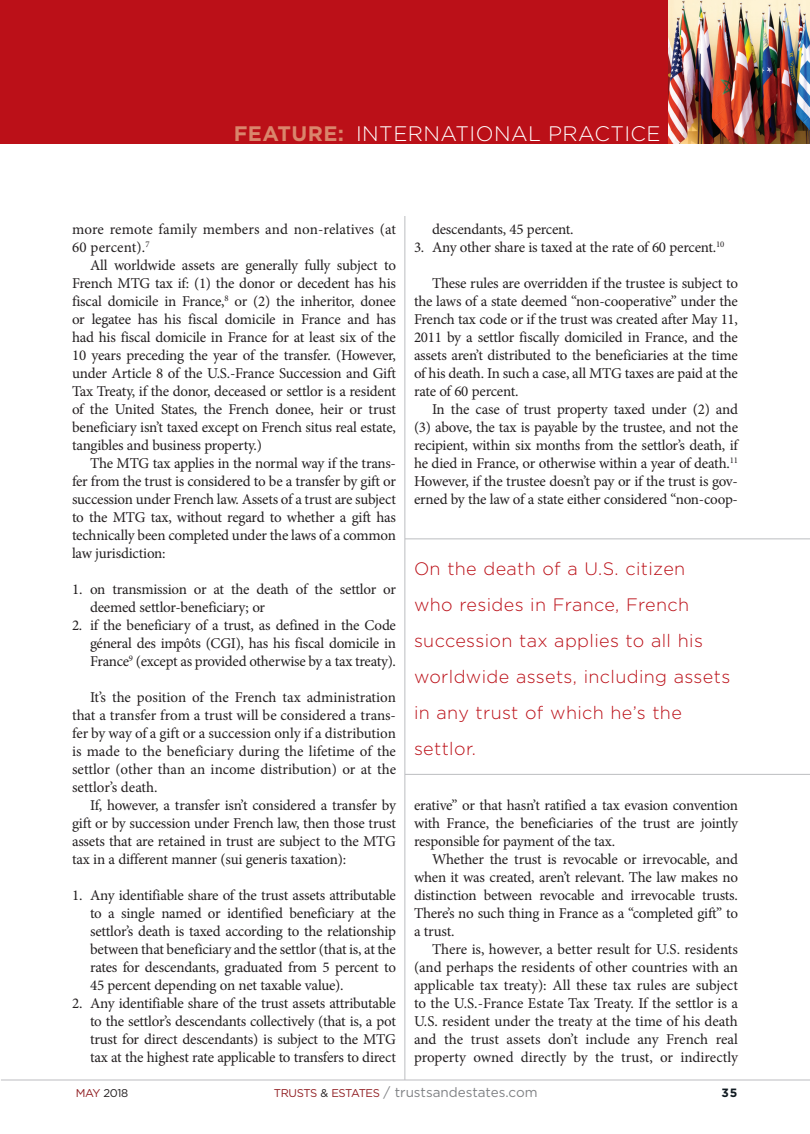
<style>
.page{position:relative;width:810px;height:1134px;background:#fff}
.page>*{position:absolute;margin:0;border:0;box-sizing:border-box;transform-origin:0 0}
.t1{font:300 21px "Gotham";letter-spacing:.02em;color:#fff}
.Callout{font:300 18px/36px "Gotham";letter-spacing:.02em;color:#bb1018}
.BODY__Minion{font:15px/18px "Minion Pro";letter-spacing:-.015em;color:#231f20;text-align:justify}
.body_bulletted{font:15px/18px "Minion Pro";letter-spacing:-.015em;color:#231f20;text-align:justify}
.BODY__Minion-2{font:15px/18px "Minion Pro";letter-spacing:.005em;color:#231f20}
.t2{font:13.5px "Gotham";color:#808285}
.t3{font:700 12px "Gotham";color:#101a21}
.t4{font:11.25px "Gotham";letter-spacing:-.03em;color:#231f20}
.s1{font-weight:700;color:#da856c}
.s2{color:#911f23}
.s3{font-size:11.25px;color:#911f23}
.s4{font-size:11.25px;color:#231f20}
</style>
<div class="page">
<div style="left:0;top:0;width:810px;height:144px;background:#bb1018"></div>
<img style="left:668px;top:0;width:142px;height:144px">
<hr style="left:1px;top:1080px;width:809px;height:1px;background:#bcbdc0">
<hr style="left:405px;top:216px;width:1px;height:864px;background:#bcbdc0">
<hr style="left:405px;top:774px;width:405px;height:1px;background:#bcbdc0">
<hr style="left:405px;top:538px;width:405px;height:1px;background:#bcbdc0">
<p class="t1" style="left:234px;top:121px;width:428px"><span class="s1">FEATURE:</span> INTERNATIONAL PRACTICE</p>
<p class="BODY__Minion-2" style="left:72px;top:220px;width:326px">more remote family members and non-relatives (at<br>60 percent).<sup>7</sup></p>
<p class="BODY__Minion" style="left:72px;top:256px;width:326px;text-indent:18px">All worldwide assets are generally fully subject to French MTG tax if: (1) the donor or decedent has his fiscal domicile in France,<sup>8</sup> or (2) the inheritor, donee or legatee has his fiscal domicile in France and has had his fiscal domicile in France for at least six of the 10 years preceding the year of the transfer. (However, under Article 8 of the U.S.-France Succession and Gift Tax Treaty, if the donor, deceased or settlor is a resident of the United States, the French donee, heir or trust beneficiary isn’t taxed except on French situs real estate, tangibles and business property.)</p>
<p class="BODY__Minion" style="left:72px;top:454px;width:325px;text-indent:18px">The MTG tax applies in the normal way if the trans&shy;fer from the trust is considered to be a transfer by gift or succession under French law. Assets of a trust are subject to the MTG tax, without regard to whether a gift has technically been completed under the laws of a common law jurisdiction:</p>
<p class="body_bulletted" style="left:90px;top:580px;width:308px;text-indent:-18px">1. on transmission or at the death of the settlor or deemed settlor-beneficiary; or</p>
<p class="body_bulletted" style="left:90px;top:616px;width:307px;text-indent:-18px">2. if the beneficiary of a trust, as defined in the Code géneral des impôts (CGI), has his fiscal domicile in France<sup>9</sup> (except as provided otherwise by a tax treaty).</p>
<p class="BODY__Minion" style="left:72px;top:688px;width:326px;text-indent:18px">It’s the position of the French tax administration that a transfer from a trust will be considered a trans&shy;fer by way of a gift or a succession only if a distribution is made to the beneficiary during the lifetime of the settlor (other than an income distribution) or at the settlor’s death.</p>
<p class="BODY__Minion" style="left:72px;top:796px;width:325px;text-indent:18px">If, however, a transfer isn’t considered a transfer by gift or by succession under French law, then those trust assets that are retained in trust are subject to the MTG tax in a different manner (sui generis taxation):</p>
<p class="body_bulletted" style="left:90px;top:886px;width:307px;text-indent:-18px">1. Any identifiable share of the trust assets attributable to a single named or identified beneficiary at the settlor’s death is taxed according to the relationship between that beneficiary and the settlor (that is, at the rates for descendants, graduated from 5 percent to 45 percent depending on net taxable value).</p>
<p class="body_bulletted" style="left:90px;top:994px;width:307px;text-indent:-18px">2. Any identifiable share of the trust assets attributable to the settlor’s descendants collectively (that is, a pot trust for direct descendants) is subject to the MTG tax at the highest rate applicable to transfers to direct</p>
<p class="body_bulletted" style="left:432px;top:220px;width:143px">descendants, 45 percent.</p>
<p class="body_bulletted" style="left:414px;top:238px;width:312px">3. Any other share is taxed at the rate of 60 percent.<sup>10</sup></p>
<p class="BODY__Minion" style="left:414px;top:274px;width:326px;text-indent:18px">These rules are overridden if the trustee is subject to the laws of a state deemed “non-cooperative” under the French tax code or if the trust was created after May 11, 2011 by a settlor fiscally domiciled in France, and the assets aren’t distributed to the beneficiaries at the time of his death. In such a case, all MTG taxes are paid at the rate of 60 percent.</p>
<p class="BODY__Minion" style="left:414px;top:400px;width:326px;text-indent:18px">In the case of trust property taxed under (2) and (3) above, the tax is payable by the trustee, and not the recipient, within six months from the settlor’s death, if he died in France, or otherwise within a year of death.<sup>11<br></sup>However, if the trustee doesn’t pay or if the trust is gov&shy;erned by the law of a state either considered “non-coop-</p>
<p class="Callout" style="left:414px;top:551px;width:318px">On the death of a U.S. citizen<br>who resides in France, French succession tax applies to all his worldwide assets, including assets in any trust of which he’s the settlor.</p>
<p class="BODY__Minion" style="left:414px;top:796px;width:326px">erative” or that hasn’t ratified a tax evasion convention with France, the beneficiaries of the trust are jointly responsible for payment of the tax.</p>
<p class="BODY__Minion" style="left:414px;top:850px;width:326px;text-indent:18px">Whether the trust is revocable or irrevocable, and when it was created, aren’t relevant. The law makes no distinction between revocable and irrevocable trusts.<br>There’s no such thing in France as a “completed gift” to a trust.</p>
<p class="BODY__Minion" style="left:414px;top:940px;width:326px;text-indent:18px">There is, however, a better result for U.S. residents (and perhaps the residents of other countries with an applicable tax treaty): All these tax rules are subject to the U.S.-France Estate Tax Treaty. If the settlor is a U.S. resident under the treaty at the time of his death and the trust assets don’t include any French real property owned directly by the trust, or indirectly</p>
<p class="t4" style="left:76px;top:1086px;width:54px"><span class="s2">MAY</span> 2018</p>
<p class="t2" style="left:274px;top:1084px;width:265px"><span class="s3">TRUSTS</span> <span class="s4">&amp;</span> <span class="s3">ESTATES</span> / trustsandestates.com</p>
<p class="t3" style="left:721px;top:1085px;width:17px">35</p>
</div>
